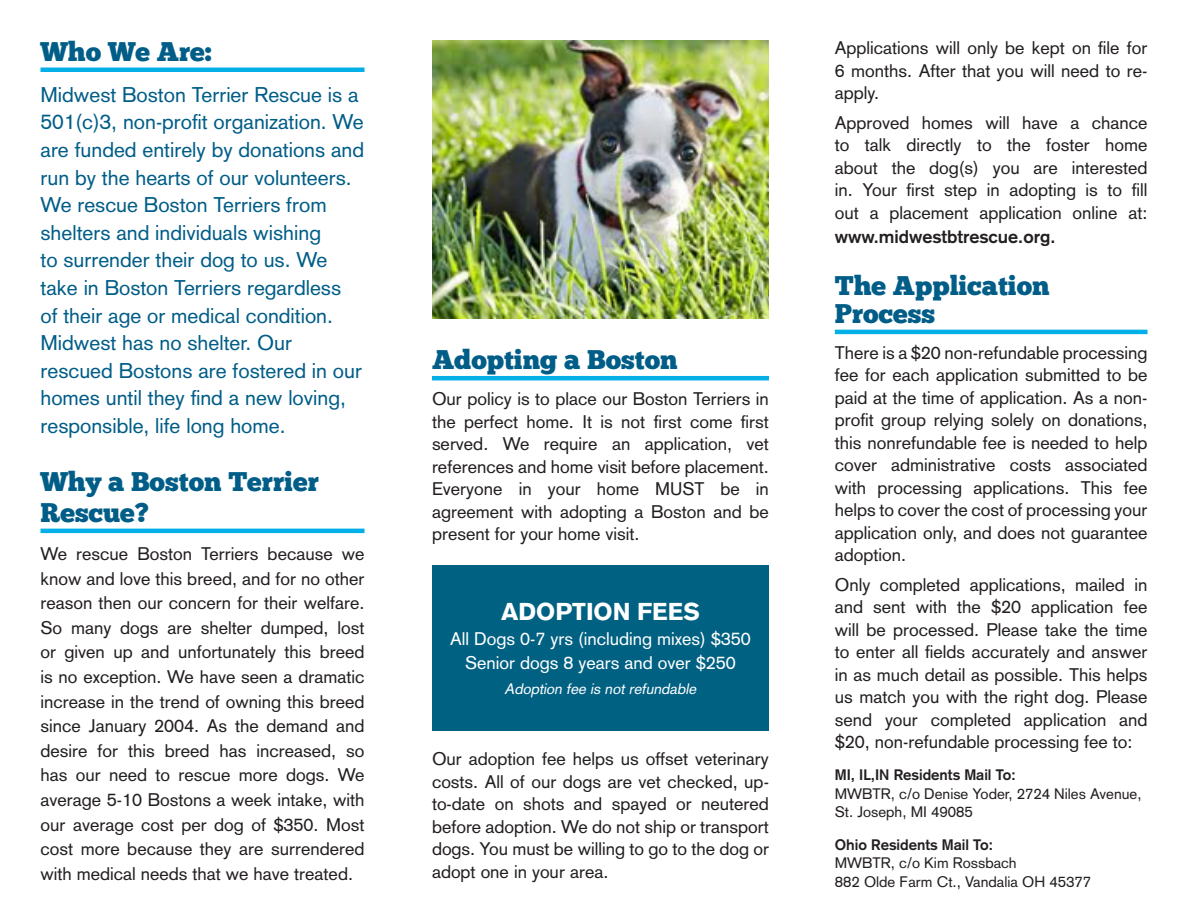
<style>
.page{position:relative;width:1188px;height:918px;background:#fff}
.page>*{position:absolute;margin:0;border:0;box-sizing:border-box;transform-origin:0 0}
.t1{font:27px/30.6px "Chunk Five";color:#005d87}
.t2{font:900 24px "Akzidenz Grotesk";color:#fff}
.t3{font:21px/27.6px "Akzidenz Grotesk";color:#005d87}
.t4{font:18px/22.5px "Akzidenz Grotesk";color:#231f20;text-align:justify}
.t5{font:18px "Akzidenz Grotesk";color:#fff}
.t6{font:700 18px "Akzidenz Grotesk";color:#231f20}
.t7{font:15px/18.6px "Akzidenz Grotesk";color:#231f20}
.t8{font:700 15px "Akzidenz Grotesk";color:#231f20}
.t9{font:italic 15px "Akzidenz Grotesk";color:#fff}
</style>
<div class="page">
<hr style="left:40px;top:68px;width:324px;height:4px;background:#03afe7">
<hr style="left:40px;top:529px;width:324px;height:4px;background:#03afe7">
<hr style="left:432px;top:376px;width:337px;height:4px;background:#03afe7">
<hr style="left:835px;top:330px;width:313px;height:4px;background:#03afe7">
<div style="left:432px;top:565px;width:337px;height:165px;background:#006182"></div>
<img style="left:432px;top:40px;width:337px;height:279px">
<p class="t1" style="left:40px;top:36px;width:173px">Who We Are:</p>
<p class="t3" style="left:40px;top:81px;width:325px">Midwest Boston Terrier Rescue is a 501(c)3, non-profit organization. We are funded entirely by donations and run by the hearts of our volunteers.<br>We rescue Boston Terriers from shelters and individuals wishing<br>to surrender their dog to us. We take in Boston Terriers regardless<br>of their age or medical condition.<br>Midwest has no shelter. Our rescued Bostons are fostered in our homes until they find a new loving, responsible, life long home.</p>
<p class="t1" style="left:40px;top:467px;width:280px">Why a Boston Terrier<br>Rescue?</p>
<p class="t4" style="left:40px;top:541px;width:326px;line-height:24.6px">We rescue Boston Terriers because we know and love this breed, and for no other reason then our concern for their welfare.<br>So many dogs are shelter dumped, lost or given up and unfortunately this breed is no exception. We have seen a dramatic increase in the trend of owning this breed since January 2004. As the demand and desire for this breed has increased, so has our need to rescue more dogs. We average 5-10 Bostons a week intake, with our average cost per dog of $350. Most cost more because they are surrendered with medical needs that we have treated.</p>
<p class="t1" style="left:432px;top:345px;width:247px">Adopting a Boston</p>
<p class="t4" style="left:432px;top:388px;width:338px">Our policy is to place our Boston Terriers in the perfect home. It is not first come first served. We require an application, vet references and home visit before placement.<br>Everyone in your home MUST be in agreement with adopting a Boston and be present for your home visit.</p>
<p class="t2" style="left:501px;top:597px;width:200px">ADOPTION FEES</p>
<p class="t5" style="left:450px;top:628px;width:302px">All Dogs 0-7 yrs (including mixes) $350</p>
<p class="t5" style="left:465px;top:652px;width:272px">Senior dogs 8 years and over $250</p>
<p class="t9" style="left:505px;top:680px;width:196px">Adoption fee is not refundable</p>
<p class="t4" style="left:432px;top:748px;width:339px">Our adoption fee helps us offset veterinary costs. All of our dogs are vet checked, up&shy;to-date on shots and spayed or neutered before adoption. We do not ship or transport dogs. You must be willing to go to the dog or adopt one in your area.</p>
<p class="t4" style="left:835px;top:37px;width:314px">Applications will only be kept on file for 6 months. After that you will need to re&shy;apply.</p>
<p class="t4" style="left:835px;top:111px;width:314px">Approved homes will have a chance to talk directly to the foster home about the dog(s) you are interested in. Your first step in adopting is to fill out a placement application online at:</p>
<p class="t6" style="left:835px;top:226px;width:222px">www.midwestbtrescue.org.</p>
<p class="t1" style="left:835px;top:272px;width:216px;line-height:27.6px">The Application<br>Process</p>
<p class="t4" style="left:835px;top:341px;width:314px">There is a $20 non-refundable processing fee for each application submitted to be paid at the time of application. As a non&shy;profit group relying solely on donations, this nonrefundable fee is needed to help cover administrative costs associated with processing applications. This fee helps to cover the cost of processing your application only, and does not guarantee adoption.</p>
<p class="t4" style="left:835px;top:573px;width:314px">Only completed applications, mailed in and sent with the $20 application fee will be processed. Please take the time to enter all fields accurately and answer in as much detail as possible. This helps us match you with the right dog. Please send your completed application and $20, non-refundable processing fee to:</p>
<p class="t8" style="left:835px;top:766px;width:182px">MI, IL,IN Residents Mail To:</p>
<p class="t7" style="left:835px;top:784px;width:308px">MWBTR, c/o Denise Yoder, 2724 Niles Avenue,<br>St. Joseph, MI 49085</p>
<p class="t8" style="left:835px;top:835px;width:160px">Ohio Residents Mail To:</p>
<p class="t7" style="left:835px;top:854px;width:183px">MWBTR, c/o Kim Rossbach</p>
<p class="t7" style="left:835px;top:872px;width:258px">882 Olde Farm Ct., Vandalia OH 45377</p>
</div>
